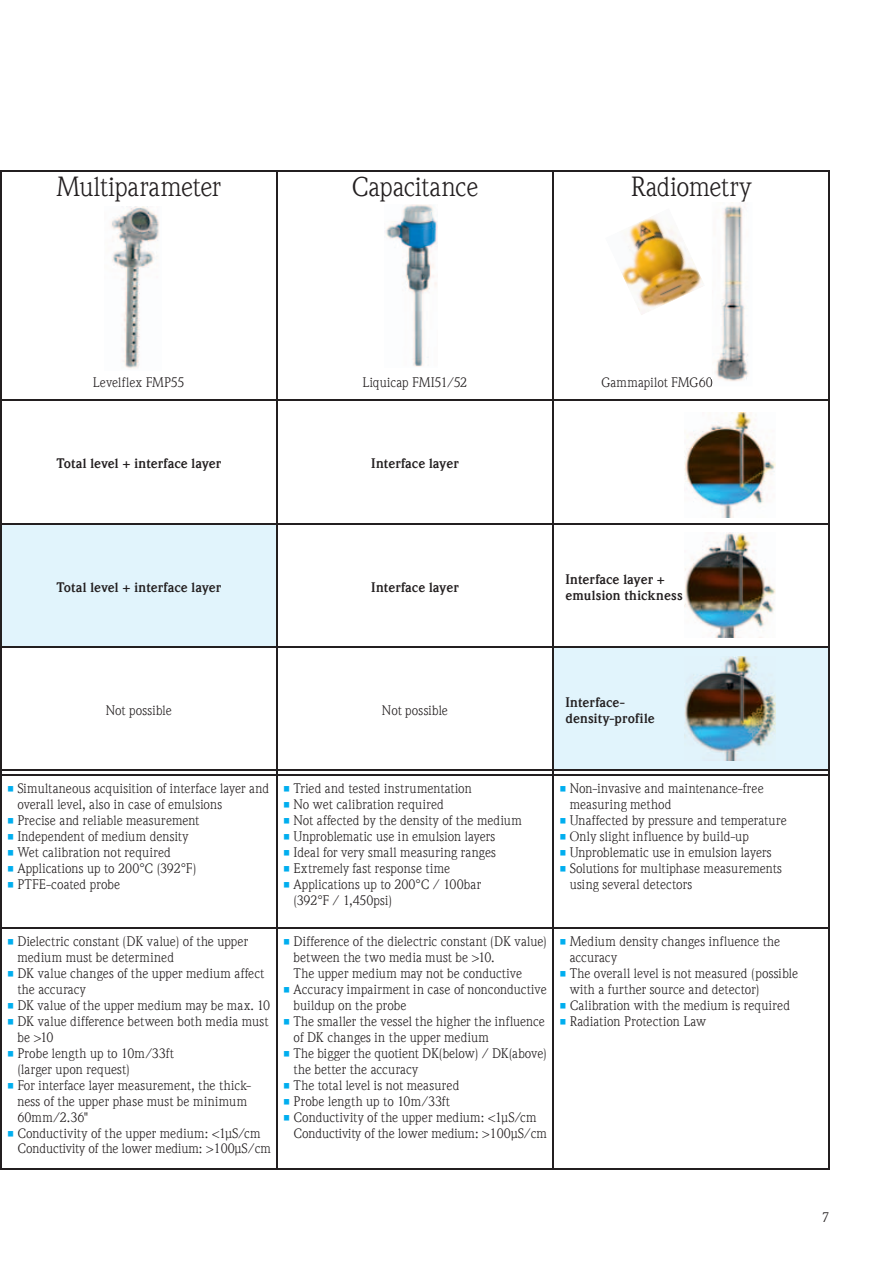
<style>
.page{position:relative;width:893px;height:1263px;background:#fff}
.page>*{position:absolute;margin:0;border:0;box-sizing:border-box;transform-origin:0 0}
.t1{font:27px "E+H Weidemann Com";letter-spacing:-.01em;color:#231f20}
.t2{font:13.5px/15.9px "E+H Weidemann Com";letter-spacing:.01em;color:#231f20}
.t3{font:700 13.5px/15.9px "E+H Weidemann Com";letter-spacing:.01em;color:#231f20}
.s1{color:#00aeef}
</style>
<div class="page">
<svg style="left:1px;top:401px;width:827px;height:369px"></svg>
<hr style="left:0;top:170px;width:277px;height:2px;background:#231f20">
<hr style="left:0;top:172px;width:1px;height:228px;background:#231f20">
<hr style="left:277px;top:170px;width:276px;height:2px;background:#231f20">
<hr style="left:276px;top:172px;width:2px;height:228px;background:#231f20">
<hr style="left:553px;top:170px;width:277px;height:2px;background:#231f20">
<hr style="left:552px;top:172px;width:2px;height:228px;background:#231f20">
<hr style="left:828px;top:172px;width:2px;height:228px;background:#231f20">
<hr style="left:0;top:774px;width:277px;height:2px;background:#231f20">
<hr style="left:0;top:776px;width:1px;height:151px;background:#231f20">
<hr style="left:277px;top:774px;width:276px;height:2px;background:#231f20">
<hr style="left:276px;top:776px;width:2px;height:151px;background:#231f20">
<hr style="left:553px;top:774px;width:277px;height:2px;background:#231f20">
<hr style="left:552px;top:776px;width:2px;height:151px;background:#231f20">
<hr style="left:828px;top:776px;width:2px;height:151px;background:#231f20">
<hr style="left:0;top:927px;width:277px;height:2px;background:#231f20">
<hr style="left:0;top:929px;width:1px;height:239px;background:#231f20">
<hr style="left:277px;top:927px;width:276px;height:2px;background:#231f20">
<hr style="left:276px;top:929px;width:2px;height:239px;background:#231f20">
<hr style="left:553px;top:927px;width:277px;height:2px;background:#231f20">
<hr style="left:552px;top:929px;width:2px;height:239px;background:#231f20">
<hr style="left:828px;top:929px;width:2px;height:239px;background:#231f20">
<hr style="left:1px;top:1168px;width:552px;height:2px;background:#231f20">
<hr style="left:553px;top:1168px;width:277px;height:2px;background:#231f20">
<hr style="left:0;top:400px;width:277px;height:1px;background:#231f20">
<hr style="left:0;top:401px;width:1px;height:122px;background:#231f20">
<hr style="left:277px;top:400px;width:276px;height:1px;background:#231f20">
<hr style="left:276px;top:401px;width:2px;height:122px;background:#231f20">
<hr style="left:553px;top:400px;width:277px;height:1px;background:#231f20">
<hr style="left:552px;top:401px;width:2px;height:122px;background:#231f20">
<hr style="left:828px;top:401px;width:2px;height:122px;background:#231f20">
<hr style="left:0;top:523px;width:277px;height:1px;background:#231f20">
<hr style="left:0;top:524px;width:1px;height:122px;background:#231f20">
<hr style="left:277px;top:523px;width:276px;height:1px;background:#231f20">
<hr style="left:276px;top:524px;width:2px;height:122px;background:#231f20">
<hr style="left:553px;top:523px;width:277px;height:1px;background:#231f20">
<hr style="left:552px;top:524px;width:2px;height:122px;background:#231f20">
<hr style="left:828px;top:524px;width:2px;height:122px;background:#231f20">
<hr style="left:0;top:646px;width:277px;height:2px;background:#231f20">
<hr style="left:0;top:648px;width:1px;height:122px;background:#231f20">
<hr style="left:277px;top:646px;width:276px;height:2px;background:#231f20">
<hr style="left:276px;top:648px;width:2px;height:122px;background:#231f20">
<hr style="left:553px;top:646px;width:277px;height:2px;background:#231f20">
<hr style="left:552px;top:648px;width:2px;height:122px;background:#231f20">
<hr style="left:828px;top:648px;width:2px;height:122px;background:#231f20">
<hr style="left:1px;top:770px;width:829px;height:1px;background:#231f20">
<img style="left:111px;top:207px;width:48px;height:162px">
<img style="left:385px;top:204px;width:53px;height:163px">
<img style="left:622px;top:216px;width:81px;height:99px">
<img style="left:715px;top:202px;width:34px;height:179px">
<img style="left:685px;top:412px;width:91px;height:105px">
<img style="left:685px;top:533px;width:91px;height:105px">
<img style="left:685px;top:656px;width:91px;height:104px">
<h1 class="t1" style="left:57px;top:177px;width:166px">Multiparameter</h1>
<h1 class="t1" style="left:352px;top:177px;width:128px">Capacitance</h1>
<h1 class="t1" style="left:631px;top:177px;width:122px">Radiometry</h1>
<p class="t2" style="left:93px;top:376px;width:93px">Levelflex FMP55</p>
<p class="t2" style="left:363px;top:376px;width:106px">Liquicap FMI51/52</p>
<p class="t3" style="left:56px;top:457px;width:166px">Total level + interface layer</p>
<p class="t3" style="left:371px;top:457px;width:89px">Interface layer</p>
<p class="t2" style="left:601px;top:376px;width:113px">Gammapilot FMG60</p>
<p class="t3" style="left:56px;top:580px;width:166px">Total level + interface layer</p>
<p class="t3" style="left:371px;top:580px;width:89px">Interface layer</p>
<p class="t3" style="left:565px;top:572px;width:119px">Interface layer + emulsion thickness</p>
<p class="t2" style="left:106px;top:703px;width:67px">Not possible</p>
<p class="t2" style="left:382px;top:703px;width:67px">Not possible</p>
<p class="t3" style="left:565px;top:695px;width:91px">Interface&shy;density-profile</p>
<p class="t2" style="left:17px;top:782px;width:253px;text-indent:-11px"><span class="s1">•</span> Simultaneous acquisition of interface layer and overall level, also in case of emulsions</p>
<p class="t2" style="left:7px;top:813px;width:194px"><span class="s1">•</span> Precise and reliable measurement</p>
<p class="t2" style="left:7px;top:829px;width:183px"><span class="s1">•</span> Independent of medium density</p>
<p class="t2" style="left:7px;top:845px;width:166px"><span class="s1">•</span> Wet calibration not required</p>
<p class="t2" style="left:7px;top:861px;width:191px"><span class="s1">•</span> Applications up to 200°C (392°F)</p>
<p class="t2" style="left:7px;top:877px;width:115px"><span class="s1">•</span> PTFE-coated probe</p>
<p class="t2" style="left:17px;top:935px;width:232px;text-indent:-11px"><span class="s1">•</span> Dielectric constant (DK value) of the upper medium must be determined</p>
<p class="t2" style="left:17px;top:967px;width:248px;text-indent:-11px"><span class="s1">•</span> DK value changes of the upper medium affect the accuracy</p>
<p class="t2" style="left:7px;top:998px;width:265px"><span class="s1">•</span> DK value of the upper medium may be max. 10</p>
<p class="t2" style="left:17px;top:1014px;width:253px;text-indent:-11px"><span class="s1">•</span> DK value difference between both media must be &gt;10</p>
<p class="t2" style="left:17px;top:1046px;width:158px;text-indent:-11px"><span class="s1">•</span> Probe length up to 10m/33ft (larger upon request)</p>
<p class="t2" style="left:17px;top:1078px;width:235px;text-indent:-11px"><span class="s1">•</span> For interface layer measurement, the thick&shy;ness of the upper phase must be minimum<br>60mm/2.36"</p>
<p class="t2" style="left:17px;top:1126px;width:255px;text-indent:-11px"><span class="s1">•</span> Conductivity of the upper medium: &lt;1μS/cm<br>Conductivity of the lower medium: &gt;100μS/cm</p>
<p class="t2" style="left:283px;top:782px;width:190px"><span class="s1">•</span> Tried and tested instrumentation</p>
<p class="t2" style="left:283px;top:798px;width:163px"><span class="s1">•</span> No wet calibration required</p>
<p class="t2" style="left:283px;top:813px;width:240px"><span class="s1">•</span> Not affected by the density of the medium</p>
<p class="t2" style="left:283px;top:829px;width:214px"><span class="s1">•</span> Unproblematic use in emulsion layers</p>
<p class="t2" style="left:283px;top:845px;width:215px"><span class="s1">•</span> Ideal for very small measuring ranges</p>
<p class="t2" style="left:283px;top:861px;width:169px"><span class="s1">•</span> Extremely fast response time</p>
<p class="t2" style="left:294px;top:877px;width:189px;text-indent:-11px"><span class="s1">•</span> Applications up to 200°C / 100bar (392°F / 1,450psi)</p>
<p class="t2" style="left:294px;top:935px;width:255px;text-indent:-11px"><span class="s1">•</span> Difference of the dielectric constant (DK value) between the two media must be &gt;10.<br>The upper medium may not be conductive</p>
<p class="t2" style="left:294px;top:982px;width:255px;text-indent:-11px"><span class="s1">•</span> Accuracy impairment in case of nonconductive buildup on the probe</p>
<p class="t2" style="left:294px;top:1014px;width:253px;text-indent:-11px"><span class="s1">•</span> The smaller the vessel the higher the influence of DK changes in the upper medium</p>
<p class="t2" style="left:294px;top:1046px;width:255px;text-indent:-11px"><span class="s1">•</span> The bigger the quotient DK(below) / DK(above) the better the accuracy</p>
<p class="t2" style="left:283px;top:1078px;width:178px"><span class="s1">•</span> The total level is not measured</p>
<p class="t2" style="left:283px;top:1094px;width:168px"><span class="s1">•</span> Probe length up to 10m/33ft</p>
<p class="t2" style="left:294px;top:1110px;width:255px;text-indent:-11px"><span class="s1">•</span> Conductivity of the upper medium: &lt;1μS/cm<br>Conductivity of the lower medium: &gt;100μS/cm</p>
<p class="t2" style="left:570px;top:782px;width:196px;text-indent:-11px"><span class="s1">•</span> Non-invasive and maintenance-free measuring method</p>
<p class="t2" style="left:559px;top:813px;width:229px"><span class="s1">•</span> Unaffected by pressure and temperature</p>
<p class="t2" style="left:559px;top:829px;width:191px"><span class="s1">•</span> Only slight influence by build-up</p>
<p class="t2" style="left:559px;top:845px;width:214px"><span class="s1">•</span> Unproblematic use in emulsion layers</p>
<p class="t2" style="left:570px;top:861px;width:214px;text-indent:-11px"><span class="s1">•</span> Solutions for multiphase measurements using several detectors</p>
<p class="t2" style="left:570px;top:935px;width:212px;text-indent:-11px"><span class="s1">•</span> Medium density changes influence the accuracy</p>
<p class="t2" style="left:570px;top:967px;width:230px;text-indent:-11px"><span class="s1">•</span> The overall level is not measured (possible with a further source and detector)</p>
<p class="t2" style="left:559px;top:998px;width:233px"><span class="s1">•</span> Calibration with the medium is required</p>
<p class="t2" style="left:559px;top:1014px;width:149px"><span class="s1">•</span> Radiation Protection Law</p>
<p class="t2" style="left:822px;top:1210px;width:9px">7</p>
</div>
